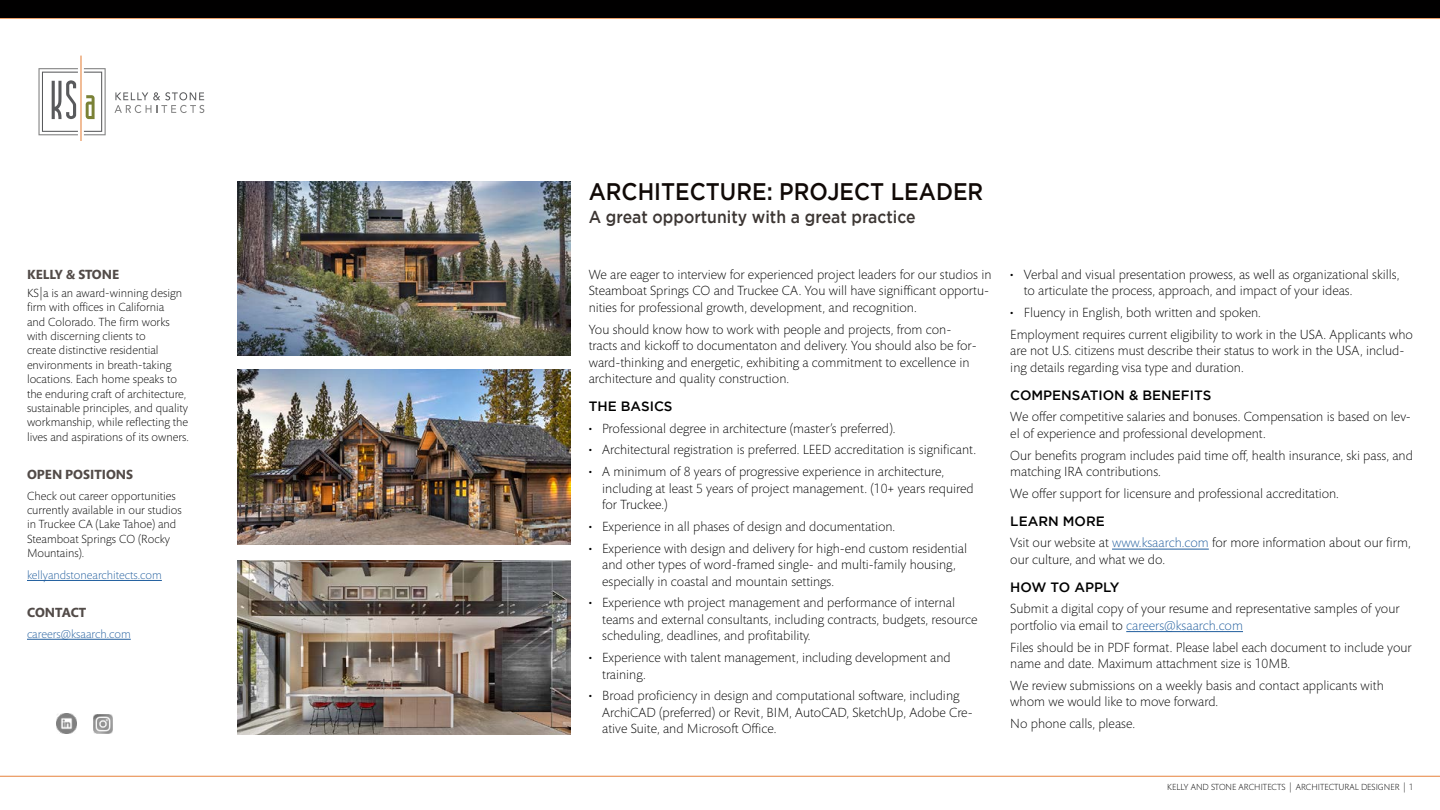
<style>
.page{position:relative;width:1440px;height:810px;background:#fff}
.page>*{position:absolute;margin:0;border:0;box-sizing:border-box;transform-origin:0 0}
.t1{font:500 23.92px "Gotham";color:#100906;scale:.91 1}
.t2{font:500 17.33px "Gotham";color:#3c3633;scale:.91 1}
.t3{font:300 13.5px/16.5px "Mundo Sans Pro";color:#000}
.t4{font:500 13.5px "Gotham";color:#000}
.t5{font:700 13.5px "Mundo Sans Pro";color:#524b48}
.t6{font:300 12px/14.4px "Mundo Sans Pro";color:#000}
.t7{font:300 12px "Mundo Sans Pro";color:#215e9e}
.t8{font:300 9px "Mundo Sans Pro";color:#000}
.s1{color:#215e9e}
</style>
<div class="page">
<svg style="left:114px;top:92px;width:90px;height:21px"></svg>
<svg style="left:38px;top:55px;width:68px;height:86px"></svg>
<hr style="left:0;top:17px;width:1440px;height:2px;background:#e6833d">
<hr style="left:0;top:776px;width:1440px;height:1px;background:#e6833d">
<img style="left:238px;top:370px;width:332px;height:174px">
<img style="left:238px;top:560px;width:332px;height:175px">
<div style="left:0;top:0;width:1440px;height:17px;background:#010000"></div>
<hr style="left:1112px;top:549px;width:97px;height:1px;background:#215e9e">
<hr style="left:1126px;top:631px;width:117px;height:1px;background:#215e9e">
<img style="left:238px;top:181px;width:332px;height:175px">
<hr style="left:27px;top:580px;width:135px;height:1px;background:#215e9e">
<hr style="left:27px;top:639px;width:104px;height:1px;background:#215e9e">
<img style="left:57px;top:714px;width:19px;height:19px">
<img style="left:93px;top:714px;width:19px;height:19px">
<p class="t5" style="left:27px;top:265px;width:94px">KELLY &amp; STONE</p>
<p class="t6" style="left:27px;top:286px;width:163px">KS|a is an award-winning design firm with offices in California<br>and Colorado. The firm works with discerning clients to<br>create distinctive residential environments in breath-taking locations. Each home speaks to the enduring craft of architecture, sustainable principles, and quality workmanship, while reflecting the lives and aspirations of its owners.</p>
<p class="t5" style="left:27px;top:466px;width:108px">OPEN POSITIONS</p>
<p class="t6" style="left:27px;top:488px;width:156px">Check out career opportunities currently available in our studios in Truckee CA (Lake Tahoe) and<br>Steamboat Springs CO (Rocky<br>Mountains).</p>
<p class="t7" style="left:27px;top:567px;width:136px">kellyandstonearchitects.com</p>
<p class="t5" style="left:27px;top:604px;width:61px">CONTACT</p>
<p class="t7" style="left:27px;top:626px;width:105px">careers@ksaarch.com</p>
<h1 class="t1" style="left:589px;top:178px;width:435px">ARCHITECTURE: PROJECT LEADER</h1>
<p class="t2" style="left:589px;top:207px;width:361px">A great opportunity with a great practice</p>
<p class="t3" style="left:589px;top:266px;width:404px">We are eager to interview for experienced project leaders for our studios in<br>Steamboat Springs CO and Truckee CA. You will have signifficant opportu&shy;nities for professional growth, development, and recognition.</p>
<p class="t3" style="left:589px;top:321px;width:390px">You should know how to work with people and projects, from con&shy;tracts and kickoff to documentaton and delivery. You should also be for&shy;ward-thinking and energetic, exhibiting a commitment to excellence in architecture and quality construction.</p>
<p class="t4" style="left:589px;top:398px;width:85px">THE BASICS</p>
<p class="t3" style="left:589px;top:420px;width:308px">• Professional degree in architecture (master’s preferred).</p>
<p class="t3" style="left:589px;top:441px;width:389px">• Architectural registration is preferred. LEED accreditation is significant.</p>
<p class="t3" style="left:602px;top:463px;width:373px;text-indent:-14px">• A minimum of 8 years of progressive experience in architecture, including at least 5 years of project management. (10+ years required for Truckee.)</p>
<p class="t3" style="left:589px;top:518px;width:308px">• Experience in all phases of design and documentation.</p>
<p class="t3" style="left:602px;top:540px;width:366px;text-indent:-14px">• Experience with design and delivery for high-end custom residential and other types of word-framed single- and multi-family housing, especially in coastal and mountain settings.</p>
<p class="t3" style="left:602px;top:594px;width:377px;text-indent:-14px">• Experience wth project management and performance of internal teams and external consultants, including contracts, budgets, resource scheduling, deadlines, and profitability.</p>
<p class="t3" style="left:602px;top:649px;width:350px;text-indent:-14px">• Experience with talent management, including development and training.</p>
<p class="t3" style="left:602px;top:687px;width:372px;text-indent:-14px">• Broad proficiency in design and computational software, including<br>ArchiCAD (preferred) or Revit, BIM, AutoCAD, SketchUp, Adobe Cre&shy;ative Suite, and Microsoft Office.</p>
<p class="t3" style="left:1024px;top:266px;width:377px;text-indent:-14px">• Verbal and visual presentation prowess, as well as organizational skills, to articulate the process, approach, and impact of your ideas.</p>
<p class="t3" style="left:1010px;top:302px;width:404px;line-height:21.8px">• Fluency in English, both written and spoken.<br>Employment requires current eligibility to work in the USA. Applicants who</p>
<p class="t3" style="left:1010px;top:342px;width:396px">are not U.S. citizens must describe their status to work in the USA, includ&shy;ing details regarding visa type and duration.</p>
<p class="t4" style="left:1010px;top:387px;width:202px">COMPENSATION &amp; BENEFITS</p>
<p class="t3" style="left:1010px;top:408px;width:402px">We offer competitive salaries and bonuses. Compensation is based on lev&shy;el of experience and professional development.</p>
<p class="t3" style="left:1010px;top:447px;width:404px">Our benefits program includes paid time off, health insurance, ski pass, and matching IRA contributions.</p>
<p class="t3" style="left:1010px;top:485px;width:330px">We offer support for licensure and professional accreditation.</p>
<p class="t4" style="left:1010px;top:513px;width:96px">LEARN MORE</p>
<p class="t3" style="left:1010px;top:534px;width:402px">Vsit our website at <span class="s1">www.ksaarch.com</span> for more information about our firm, our culture, and what we do.</p>
<p class="t4" style="left:1010px;top:579px;width:111px">HOW TO APPLY</p>
<p class="t3" style="left:1010px;top:600px;width:391px">Submit a digital copy of your resume and representative samples of your portfolio via email to <span class="s1">careers@ksaarch.com</span></p>
<p class="t3" style="left:1010px;top:639px;width:403px">Files should be in PDF format. Please label each document to include your name and date. Maximum attachment size is 10MB.</p>
<p class="t3" style="left:1010px;top:677px;width:375px">We review submissions on a weekly basis and contact applicants with whom we would like to move forward.</p>
<p class="t3" style="left:1010px;top:715px;width:126px">No phone calls, please.</p>
<p class="t8" style="left:1167px;top:781px;width:247px">KELLY AND STONE ARCHITECTS | ARCHITECTURAL DESIGNER | 1</p>
</div>
